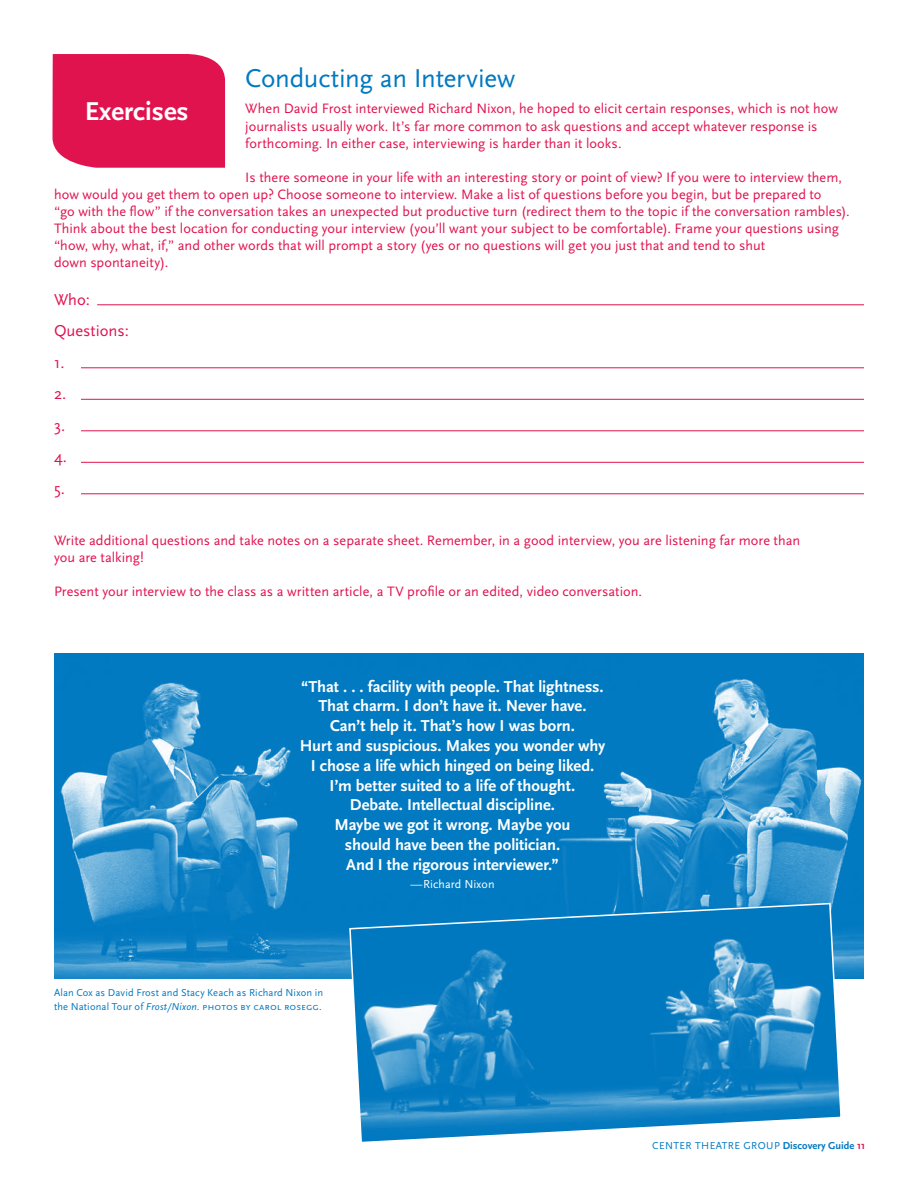
<style>
.page{position:relative;width:918px;height:1188px;background:#fff}
.page>*{position:absolute;margin:0;border:0;box-sizing:border-box;transform-origin:0 0}
.t1{font:27px "Scala Sans Pro";letter-spacing:-.01em;color:#0079c1}
.t2{font:700 27px "Scala Sans Pro";color:#fff}
.t3{font:700 16.5px/19.8px "Scala Sans Pro";letter-spacing:-.005em;color:#fff;text-align:center}
.t4{font:16.5px/31.5px "Scala Sans Pro";color:#e1134f}
.t5{font:14.25px/17.1px "Scala Sans Pro";letter-spacing:.01em;color:#e1134f}
.t6{font:12px "Scala Sans Pro";color:#fff}
.t7{font:10.5px/13.5px "Scala Sans Pro";letter-spacing:.005em;color:#0079c1}
.t8{font:700 10.5px "Scala Sans Pro";color:#0079c1}
.s1{font-style:italic}
.s2{color:#e1134f}
</style>
<div class="page">
<hr style="left:97px;top:305px;width:767px;height:1px;background:#e1134f">
<hr style="left:81px;top:368px;width:783px;height:1px;background:#e1134f">
<hr style="left:81px;top:399px;width:783px;height:1px;background:#e1134f">
<hr style="left:81px;top:431px;width:783px;height:1px;background:#e1134f">
<hr style="left:81px;top:462px;width:783px;height:1px;background:#e1134f">
<hr style="left:81px;top:494px;width:783px;height:1px;background:#e1134f">
<div style="left:52px;top:54px;width:173px;height:114px;background:#e1134f"></div>
<img style="left:54px;top:653px;width:810px;height:325px">
<svg style="left:348px;top:902px;width:495px;height:240px;background:#288dc9"></svg>
<h1 class="t1" style="left:245px;top:62px;width:271px">Conducting an Interview</h1>
<p class="t5" style="left:245px;top:100px;width:594px">When David Frost interviewed Richard Nixon, he hoped to elicit certain responses, which is not how journalists usually work. It’s far more common to ask questions and accept whatever response is forthcoming. In either case, interviewing is harder than it looks.</p>
<p class="t5" style="left:54px;top:169px;width:797px;text-indent:191px">Is there someone in your life with an interesting story or point of view? If you were to interview them, how would you get them to open up? Choose someone to interview. Make a list of questions before you begin, but be prepared to<br>“go with the flow” if the conversation takes an unexpected but productive turn (redirect them to the topic if the conversation rambles).<br>Think about the best location for conducting your interview (you’ll want your subject to be comfortable). Frame your questions using “how, why, what, if,” and other words that will prompt a story (yes or no questions will get you just that and tend to shut<br>down spontaneity).</p>
<p class="t4" style="left:54px;top:283px;width:77px">Who:<br>Questions:<br>1.<br>2.<br>3.<br>4.<br>5.</p>
<p class="t5" style="left:54px;top:532px;width:748px">Write additional questions and take notes on a separate sheet. Remember, in a good interview, you are listening far more than you are talking!</p>
<p class="t5" style="left:54px;top:583px;width:590px">Present your interview to the class as a written article, a TV profile or an edited, video conversation.</p>
<h1 class="t2" style="left:85px;top:95px;width:106px">Exercises</h1>
<p class="t3" style="left:300px;top:676px;width:307px">“That . . . facility with people. That lightness.<br>That charm. I don’t have it. Never have.<br>Can’t help it. That’s how I was born.<br>Hurt and suspicious. Makes you wonder why I chose a life which hinged on being liked.<br>I’m better suited to a life of thought.<br>Debate. Intellectual discipline.<br>Maybe we got it wrong. Maybe you<br>should have been the politician.<br>And I the rigorous interviewer.”</p>
<p class="t6" style="left:410px;top:877px;width:86px">—Richard Nixon</p>
<p class="t7" style="left:54px;top:986px;width:271px">Alan Cox as David Frost and Stacy Keach as Richard Nixon in the National Tour of <span class="s1">Frost/Nixon</span>. photos by carol rosegg.</p>
<p class="t7" style="left:652px;top:1139px;width:107px">Center Theatre Group</p>
<p class="t8" style="left:783px;top:1139px;width:84px">Discovery Guide <span class="s2">11</span></p>
</div>
